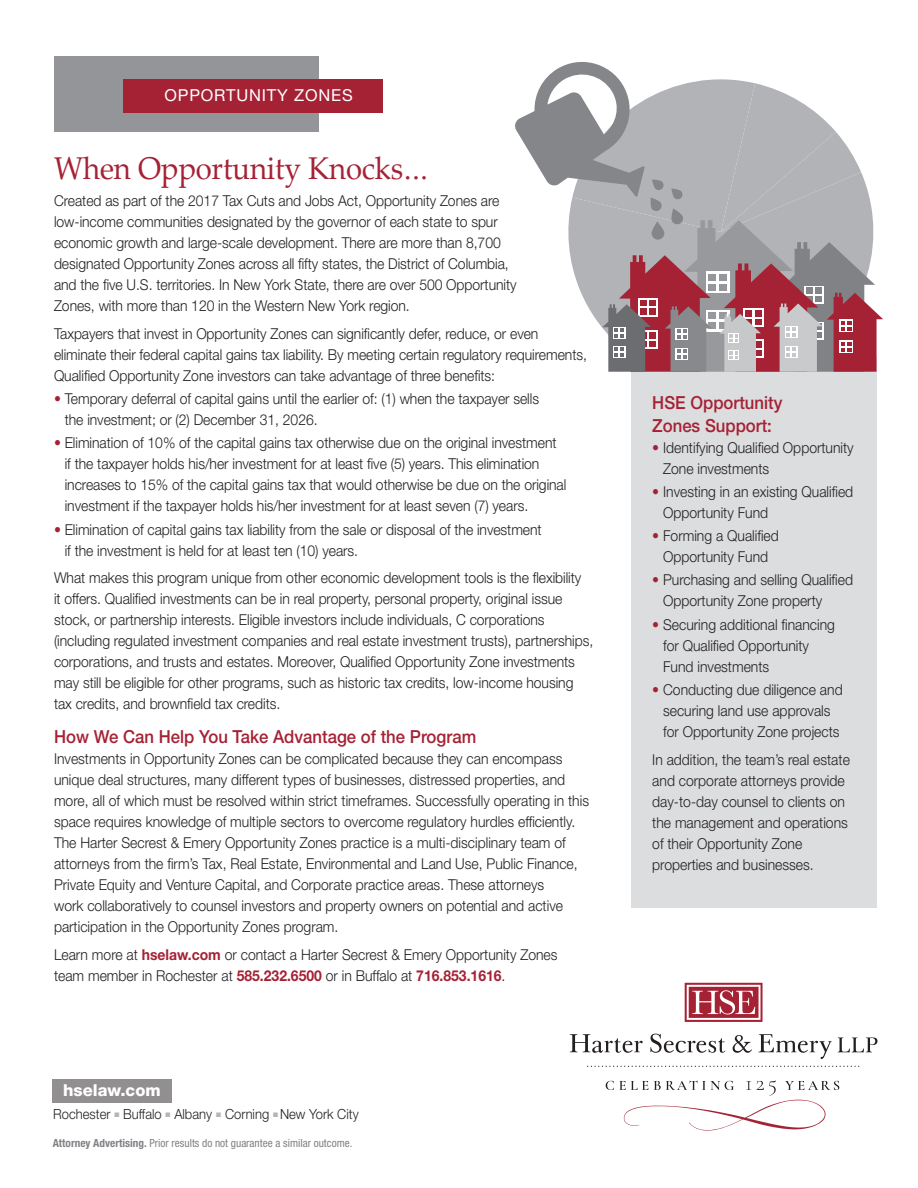
<style>
.page{position:relative;width:918px;height:1188px;background:#fff}
.page>*{position:absolute;margin:0;border:0;box-sizing:border-box;transform-origin:0 0}
.t1{font:31.5px "Palatino Linotype";letter-spacing:-.005em;color:#a52235;scale:.93 1}
.t2{font:500 18px/22.5px "Helvetica Neue LT Std";color:#a52235;scale:.93 1}
.t3{font:16.5px "Helvetica Neue LT Std";letter-spacing:.05em;color:#fff}
.t4{font:800 16.5px "Helvetica Neue LT Std";color:#fff}
.t5{font:300 15px/21px "Helvetica Neue LT Std";letter-spacing:-.005em;color:#231f20;scale:.93 1}
.t6{font:300 13.95px "Helvetica Neue LT Std";color:#231f20;scale:.93 1}
.t7{font:condensed 11.25px "Helvetica Neue LT Std";color:#808285}
.s1{color:#a52235}
.s2{font-weight:700;color:#a52235}
.s3{font-weight:700}
</style>
<div class="page">
<div style="left:631px;top:357px;width:246px;height:550px;background:#dcdddf"></div>
<div style="left:54px;top:56px;width:265px;height:76px;background:#939598"></div>
<div style="left:123px;top:79px;width:259px;height:34px;background:#a52235"></div>
<svg style="left:588px;top:1066px;width:272px;height:1px"></svg>
<svg style="left:606px;top:1080px;width:233px;height:51px"></svg>
<svg style="left:570px;top:1034px;width:73px;height:19px"></svg>
<svg style="left:650px;top:1034px;width:75px;height:19px"></svg>
<svg style="left:733px;top:1035px;width:19px;height:18px"></svg>
<svg style="left:838px;top:1038px;width:40px;height:14px"></svg>
<svg style="left:758px;top:1034px;width:74px;height:25px"></svg>
<svg style="left:685px;top:983px;width:78px;height:39px"></svg>
<svg style="left:515px;top:62px;width:368px;height:310px"></svg>
<div style="left:52px;top:1079px;width:120px;height:23px;background:#918f8f"></div>
<p class="t3" style="left:165px;top:85px;width:190px">OPPORTUNITY ZONES</p>
<p class="t1" style="left:54px;top:146px;width:404px">When Opportunity Knocks...</p>
<p class="t5" style="left:54px;top:190px;width:499px">Created as part of the 2017 Tax Cuts and Jobs Act, Opportunity Zones are low-income communities designated by the governor of each state to spur economic growth and large-scale development. There are more than 8,700 designated Opportunity Zones across all fifty states, the District of Columbia, and the five U.S. territories. In New York State, there are over 500 Opportunity Zones, with more than 120 in the Western New York region.</p>
<p class="t5" style="left:54px;top:323px;width:575px">Taxpayers that invest in Opportunity Zones can significantly defer, reduce, or even eliminate their federal capital gains tax liability. By meeting certain regulatory requirements,<br>Qualified Opportunity Zone investors can take advantage of three benefits:</p>
<p class="t5" style="left:65px;top:388px;width:511px;text-indent:-11px"><span class="s1">•</span> Temporary deferral of capital gains until the earlier of: (1) when the taxpayer sells the investment; or (2) December 31, 2026.</p>
<p class="t5" style="left:65px;top:432px;width:541px;text-indent:-11px"><span class="s1">•</span> Elimination of 10% of the capital gains tax otherwise due on the original investment if the taxpayer holds his/her investment for at least five (5) years. This elimination increases to 15% of the capital gains tax that would otherwise be due on the original investment if the taxpayer holds his/her investment for at least seven (7) years.</p>
<p class="t5" style="left:65px;top:518px;width:514px;text-indent:-11px"><span class="s1">•</span> Elimination of capital gains tax liability from the sale or disposal of the investment if the investment is held for at least ten (10) years.</p>
<p class="t5" style="left:54px;top:567px;width:581px">What makes this program unique from other economic development tools is the flexibility<br>it offers. Qualified investments can be in real property, personal property, original issue stock, or partnership interests. Eligible investors include individuals, C corporations (including regulated investment companies and real estate investment trusts), partnerships, corporations, and trusts and estates. Moreover, Qualified Opportunity Zone investments may still be eligible for other programs, such as historic tax credits, low-income housing tax credits, and brownfield tax credits.</p>
<p class="t2" style="left:54px;top:725px;width:456px">How We Can Help You Take Advantage of the Program</p>
<p class="t5" style="left:54px;top:748px;width:577px">Investments in Opportunity Zones can be complicated because they can encompass unique deal structures, many different types of businesses, distressed properties, and more, all of which must be resolved within strict timeframes. Successfully operating in this space requires knowledge of multiple sectors to overcome regulatory hurdles efficiently.<br>The Harter Secrest &amp; Emery Opportunity Zones practice is a multi-disciplinary team of attorneys from the firm’s Tax, Real Estate, Environmental and Land Use, Public Finance, Private Equity and Venture Capital, and Corporate practice areas. These attorneys<br>work collaboratively to counsel investors and property owners on potential and active participation in the Opportunity Zones program.</p>
<p class="t5" style="left:54px;top:944px;width:543px">Learn more at <span class="s2">hselaw.com</span> or contact a Harter Secrest &amp; Emery Opportunity Zones team member in Rochester at <span class="s2">585.232.6500</span> or in Buffalo at <span class="s2">716.853.1616</span>.</p>
<p class="t4" style="left:63px;top:1081px;width:99px">hselaw.com</p>
<p class="t6" style="left:53px;top:1106px;width:330px">Rochester <sup>■</sup> Buffalo <sup>■</sup> Albany <sup>■</sup> Corning <sup>■</sup> New York City</p>
<p class="t7" style="left:53px;top:1137px;width:301px"><span class="s3">Attorney Advertising.</span> Prior results do not guarantee a similar outcome.</p>
<p class="t2" style="left:652px;top:392px;width:142px">HSE Opportunity<br>Zones Support:</p>
<p class="t5" style="left:663px;top:437px;width:207px;text-indent:-11px"><span class="s1">•</span> Identifying Qualified Opportunity<br>Zone investments</p>
<p class="t5" style="left:663px;top:481px;width:206px;text-indent:-11px"><span class="s1">•</span> Investing in an existing Qualified<br>Opportunity Fund</p>
<p class="t5" style="left:652px;top:525px;width:138px;text-align:center"><span class="s1">•</span> Forming a Qualified<br>Opportunity Fund</p>
<p class="t5" style="left:663px;top:569px;width:206px;text-indent:-11px"><span class="s1">•</span> Purchasing and selling Qualified<br>Opportunity Zone property</p>
<p class="t5" style="left:663px;top:613px;width:186px;text-indent:-11px"><span class="s1">•</span> Securing additional financing for Qualified Opportunity<br>Fund investments</p>
<p class="t5" style="left:652px;top:679px;width:206px;text-align:center"><span class="s1">•</span> Conducting due diligence and securing land use approvals<br>for Opportunity Zone projects</p>
<p class="t5" style="left:652px;top:748px;width:214px">In addition, the team’s real estate and corporate attorneys provide day-to-day counsel to clients on the management and operations of their Opportunity Zone properties and businesses.</p>
</div>
